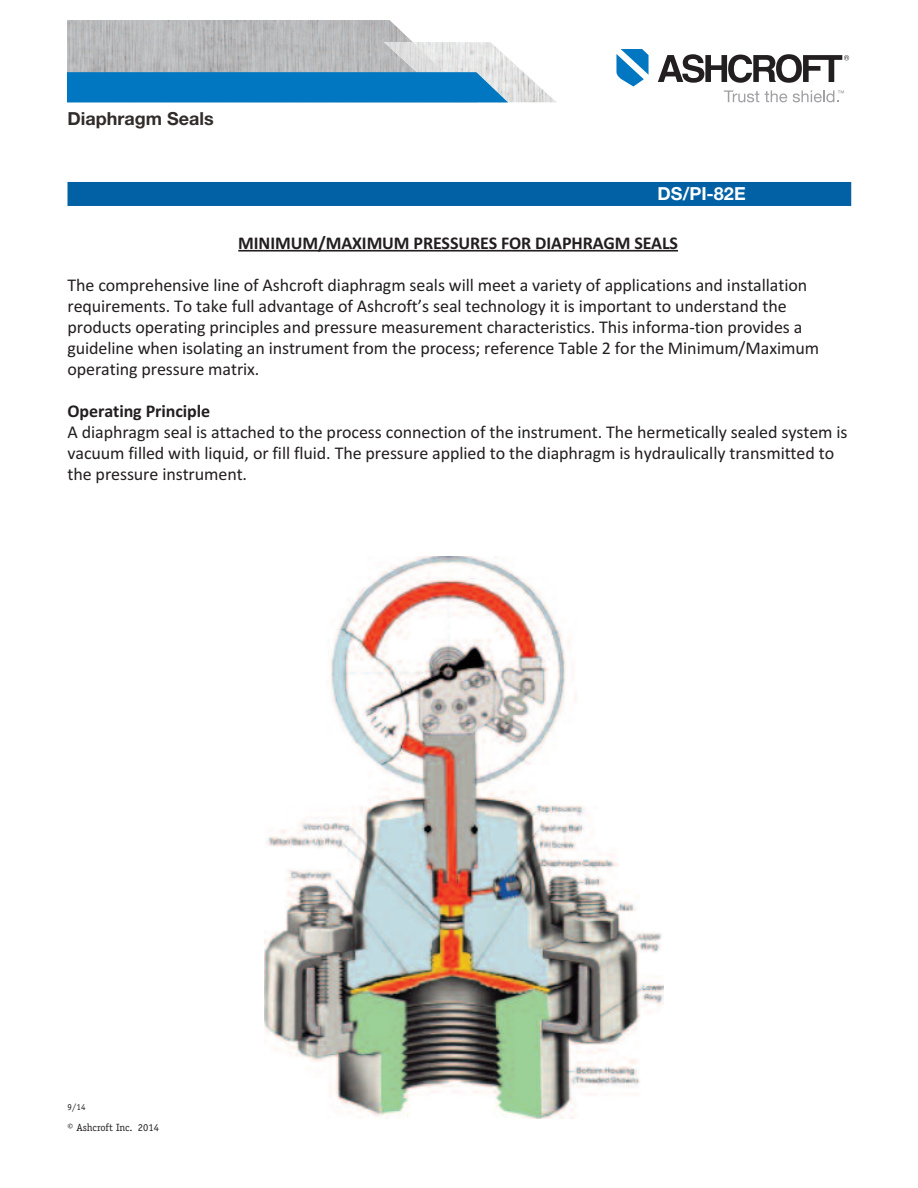
<style>
.page{position:relative;width:918px;height:1188px;background:#fff}
.page>*{position:absolute;margin:0;border:0;box-sizing:border-box;transform-origin:0 0}
.t1{font:18px/21px "Calibri";letter-spacing:-.005em;color:#231f20}
.t2{font:700 18px "Calibri";letter-spacing:-.005em;color:#231f20}
.t3{font:700 18px "Helvetica Neue";color:#312c2a}
.t4{font:700 18px "Helvetica Neue";color:#fff}
.t5{font:10.5px "Officina Serif";color:#231f20}
.t6{font:9px "Officina Serif";color:#231f20}
</style>
<div class="page">
<hr style="left:238px;top:250px;width:440px;height:2px;background:#231f20">
<div style="left:68px;top:182px;width:783px;height:24px;background:#0260a4"></div>
<hr style="left:68px;top:102px;width:382px;height:1px;background:#ceced0">
<img style="left:68px;top:21px;width:345px;height:21px">
<svg style="left:724px;top:90px;width:35px;height:12px"></svg>
<svg style="left:765px;top:90px;width:22px;height:12px"></svg>
<svg style="left:616px;top:49px;width:33px;height:38px"></svg>
<svg style="left:658px;top:54px;width:191px;height:29px"></svg>
<svg style="left:793px;top:90px;width:51px;height:12px"></svg>
<svg style="left:68px;top:42px;width:488px;height:60px;background:#73a7c7"></svg>
<img style="left:265px;top:557px;width:399px;height:562px">
<p class="t3" style="left:68px;top:112px;width:148px">Diaphragm Seals</p>
<p class="t4" style="left:658px;top:187px;width:90px">DS/PI-82E</p>
<p class="t2" style="left:238px;top:232px;width:441px">MINIMUM/MAXIMUM PRESSURES FOR DIAPHRAGM SEALS</p>
<p class="t1" style="left:67px;top:274px;width:753px">The comprehensive line of Ashcroft diaphragm seals will meet a variety of applications and installation requirements. To take full advantage of Ashcroft’s seal technology it is important to understand the products operating principles and pressure measurement characteristics. This informa-tion provides a guideline when isolating an instrument from the process; reference Table 2 for the Minimum/Maximum operating pressure matrix.</p>
<p class="t2" style="left:67px;top:400px;width:144px">Operating Principle</p>
<p class="t1" style="left:67px;top:421px;width:782px">A diaphragm seal is attached to the process connection of the instrument. The hermetically sealed system is vacuum filled with liquid, or fill fluid. The pressure applied to the diaphragm is hydraulically transmitted to the pressure instrument.</p>
<p class="t6" style="left:68px;top:1102px;width:19px">9/14</p>
<p class="t5" style="left:68px;top:1122px;width:93px">© Ashcroft Inc. 2014</p>
</div>
